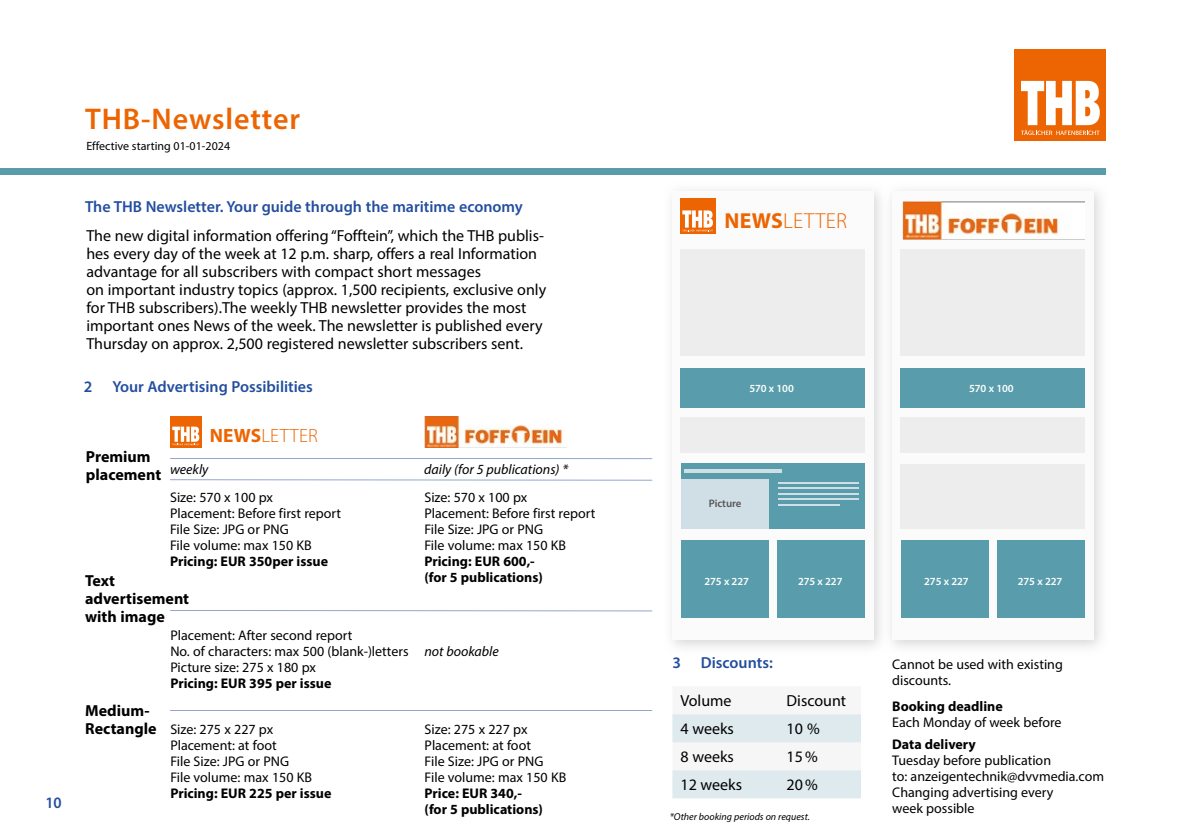
<style>
.page{position:relative;width:1191px;height:840px;background:#fff}
.page>*{position:absolute;margin:0;border:0;box-sizing:border-box;transform-origin:0 0}
.t1{font:600 30px "Myriad Pro";letter-spacing:.03em;color:#ec6502}
.t2{font:300 21.8px "Myriad Pro";letter-spacing:.01em;color:#ec6502}
.t3{font:300 19.2px "Myriad Pro";letter-spacing:.01em;color:#ec6502}
.t4{font:16px/18px "Myriad Pro";color:#000}
.t5{font:600 16px "Myriad Pro";color:#234e9e}
.t6{font:700 16px/18px "Myriad Pro";color:#000}
.t7{font:600 16px "Myriad Pro";color:#234e9e;scale:.95 1}
.t8{font:14px/16px "Myriad Pro";color:#000}
.t9{font:700 14px/16px "Myriad Pro";color:#000}
.t10{font:italic 14px "Myriad Pro";color:#000}
.t11{font:12px "Myriad Pro";color:#000}
.t12{font:600 10.8px "Myriad Pro";letter-spacing:-.01em;color:#fff}
.t13{font:600 10.8px "Myriad Pro";letter-spacing:-.01em;color:#575656}
.t14{font:italic 10px "Myriad Pro";color:#000}
.s1{font-weight:700}
</style>
<div class="page">
<div style="left:0;top:168px;width:1106px;height:6px;background:#599dac"></div>
<div style="left:1015px;top:50px;width:91px;height:91px;background:#ec6502"></div>
<svg style="left:1021px;top:81px;width:78px;height:54px"></svg>
<svg style="left:672px;top:714px;width:189px;height:83px"></svg>
<div style="left:672px;top:191px;width:201px;height:448px;background:#fbfbfb"></div>
<div style="left:680px;top:367px;width:184px;height:40px;background:#599dac"></div>
<div style="left:680px;top:417px;width:184px;height:35px;background:#ededed"></div>
<div style="left:680px;top:249px;width:185px;height:106px;background:#ededed"></div>
<div style="left:680px;top:198px;width:35px;height:35px;background:#ec6502"></div>
<svg style="left:682px;top:210px;width:31px;height:21px"></svg>
<div style="left:777px;top:539px;width:87px;height:78px;background:#599dac"></div>
<div style="left:681px;top:539px;width:87px;height:78px;background:#599dac"></div>
<div style="left:681px;top:462px;width:184px;height:66px;background:#599dac"></div>
<div style="left:681px;top:479px;width:87px;height:49px;background:#d0dfe6"></div>
<hr style="left:778px;top:481px;width:80px;height:2px;background:#d0dfe6">
<hr style="left:684px;top:469px;width:98px;height:3px;background:#d0dfe6">
<hr style="left:778px;top:487px;width:80px;height:1px;background:#d0dfe6">
<hr style="left:778px;top:493px;width:80px;height:1px;background:#d0dfe6">
<hr style="left:778px;top:498px;width:80px;height:2px;background:#d0dfe6">
<hr style="left:778px;top:504px;width:61px;height:1px;background:#d0dfe6">
<div style="left:892px;top:191px;width:201px;height:448px;background:#fbfbfb"></div>
<div style="left:900px;top:367px;width:184px;height:40px;background:#599dac"></div>
<div style="left:900px;top:417px;width:184px;height:35px;background:#ededed"></div>
<div style="left:900px;top:249px;width:185px;height:106px;background:#ededed"></div>
<div style="left:997px;top:539px;width:87px;height:78px;background:#599dac"></div>
<div style="left:901px;top:539px;width:87px;height:78px;background:#599dac"></div>
<div style="left:900px;top:464px;width:184px;height:64px;background:#ededed"></div>
<img style="left:902px;top:201px;width:182px;height:38px">
<div style="left:170px;top:416px;width:31px;height:31px;background:#ec6502"></div>
<svg style="left:172px;top:426px;width:27px;height:19px"></svg>
<img style="left:424px;top:416px;width:139px;height:31px">
<hr style="left:170px;top:458px;width:482px;height:1px;background:#234e9e">
<hr style="left:170px;top:479px;width:482px;height:1px;background:#234e9e">
<hr style="left:170px;top:610px;width:482px;height:1px;background:#234e9e">
<hr style="left:170px;top:709px;width:482px;height:1px;background:#234e9e">
<p class="t7" style="left:45px;top:792px;width:19px">10</p>
<h1 class="t1" style="left:85px;top:100px;width:217px">THB-Newsletter</h1>
<p class="t11" style="left:86px;top:138px;width:145px">Effective starting 01-01-2024</p>
<p class="t5" style="left:85px;top:196px;width:439px">The THB Newsletter. Your guide through the maritime economy</p>
<p class="t4" style="left:86px;top:226px;width:461px">The new digital information offering “Fofftein”, which the THB publis&shy;hes every day of the week at 12 p.m. sharp, offers a real Information advantage for all subscribers with compact short messages<br>on important industry topics (approx. 1,500 recipients, exclusive only for THB subscribers).The weekly THB newsletter provides the most important ones News of the week. The newsletter is published every Thursday on approx. 2,500 registered newsletter subscribers sent.</p>
<p class="t5" style="left:84px;top:376px;width:230px">2 Your Advertising Possibilities</p>
<p class="t6" style="left:86px;top:447px;width:77px">Premium placement</p>
<h3 class="t3" style="left:210px;top:423px;width:110px"><span class="s1">NEWS</span>LETTER</h3>
<p class="t10" style="left:170px;top:460px;width:40px">weekly</p>
<p class="t10" style="left:424px;top:460px;width:145px">daily (for 5 publications) *</p>
<p class="t8" style="left:170px;top:489px;width:172px">Size: 570 x 100 px<br>Placement: Before first report<br>File Size: JPG or PNG<br>File volume: max 150 KB</p>
<p class="t9" style="left:170px;top:552px;width:159px">Pricing: EUR 350per issue</p>
<p class="t6" style="left:85px;top:570px;width:106px">Text advertisement with image</p>
<p class="t6" style="left:85px;top:701px;width:73px">Medium-<br>Rectangle</p>
<p class="t8" style="left:170px;top:627px;width:240px">Placement: After second report<br>No. of characters: max 500 (blank-)letters<br>Picture size: 275 x 180 px</p>
<p class="t9" style="left:170px;top:674px;width:163px">Pricing: EUR 395 per issue</p>
<p class="t8" style="left:170px;top:720px;width:143px">Size: 275 x 227 px<br>Placement: at foot<br>File Size: JPG or PNG<br>File volume: max 150 KB</p>
<p class="t9" style="left:170px;top:784px;width:163px">Pricing: EUR 225 per issue</p>
<p class="t8" style="left:424px;top:489px;width:172px">Size: 570 x 100 px<br>Placement: Before first report<br>File Size: JPG or PNG<br>File volume: max 150 KB</p>
<p class="t9" style="left:424px;top:552px;width:120px">Pricing: EUR 600,- (for 5 publications)</p>
<p class="t10" style="left:424px;top:642px;width:76px">not bookable</p>
<p class="t8" style="left:424px;top:720px;width:143px">Size: 275 x 227 px<br>Placement: at foot<br>File Size: JPG or PNG<br>File volume: max 150 KB</p>
<p class="t9" style="left:424px;top:784px;width:120px">Price: EUR 340,- (for 5 publications)</p>
<h2 class="t2" style="left:724px;top:207px;width:124px"><span class="s1">NEWS</span>LETTER</h2>
<p class="t12" style="left:749px;top:382px;width:46px">570 x 100</p>
<p class="t13" style="left:709px;top:496px;width:34px">Picture</p>
<p class="t12" style="left:704px;top:574px;width:46px">275 x 227</p>
<p class="t12" style="left:798px;top:574px;width:46px">275 x 227</p>
<p class="t5" style="left:672px;top:651px;width:102px">3 Discounts:</p>
<p class="t4" style="left:680px;top:691px;width:53px">Volume</p>
<p class="t4" style="left:786px;top:691px;width:61px">Discount</p>
<p class="t4" style="left:680px;top:719px;width:55px">4 weeks</p>
<p class="t4" style="left:786px;top:719px;width:35px">10 %</p>
<p class="t4" style="left:680px;top:747px;width:55px">8 weeks</p>
<p class="t4" style="left:786px;top:747px;width:33px">15 %</p>
<p class="t4" style="left:680px;top:775px;width:63px">12 weeks</p>
<p class="t4" style="left:786px;top:775px;width:33px">20 %</p>
<p class="t14" style="left:669px;top:809px;width:142px">*Other booking periods on request.</p>
<p class="t12" style="left:969px;top:382px;width:46px">570 x 100</p>
<p class="t12" style="left:924px;top:574px;width:46px">275 x 227</p>
<p class="t12" style="left:1017px;top:574px;width:46px">275 x 227</p>
<p class="t8" style="left:892px;top:655px;width:172px">Cannot be used with existing discounts.</p>
<p class="t9" style="left:892px;top:697px;width:112px">Booking deadline</p>
<p class="t8" style="left:892px;top:713px;width:171px">Each Monday of week before</p>
<p class="t9" style="left:892px;top:735px;width:85px">Data delivery</p>
<p class="t8" style="left:892px;top:751px;width:213px">Tuesday before publication<br>to: anzeigentechnik@dvvmedia.com<br>Changing advertising every<br>week possible</p>
</div>
